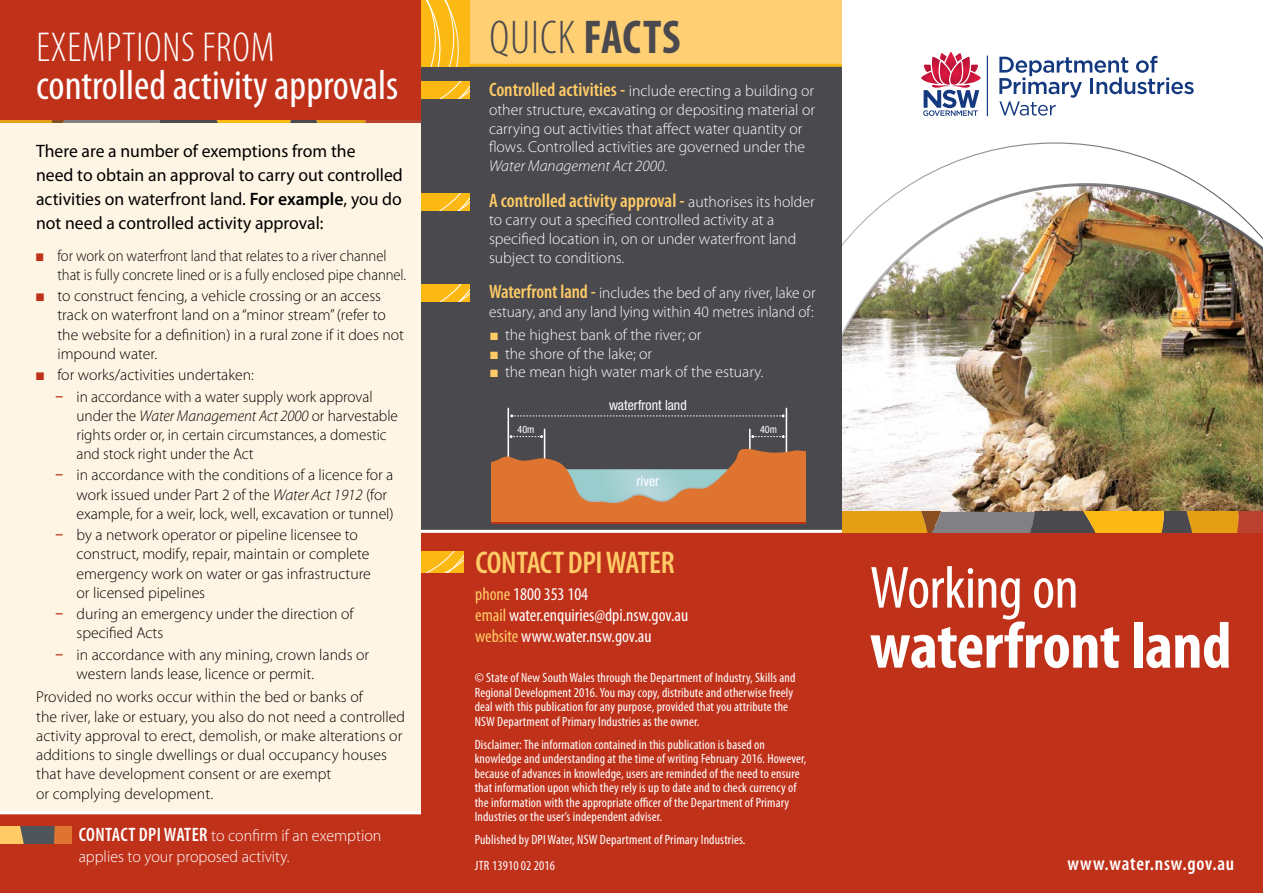
<style>
.page{position:relative;width:1263px;height:893px;background:#fff}
.page>*{position:absolute;margin:0;border:0;box-sizing:border-box;transform-origin:0 0}
.front_page_H{font:700 condensed 66px "Myriad Pro";letter-spacing:-.01em;color:#fff}
.front_page_H-2{font:condensed 60px "Myriad Pro";letter-spacing:-.01em;color:#fff}
.H1{font:300 condensed 47.7px "Myriad Pro";letter-spacing:.02em;color:#4a494d}
.H1-2{font:condensed 42px "Myriad Pro";color:#fff}
.H1-3{font:300 condensed 42px "Myriad Pro";letter-spacing:.02em;color:#fff}
.contact_DPI_H2{font:600 condensed 31.5px "Myriad Pro";letter-spacing:-.01em;color:#ffcb66}
.BdyTxt{font:600 condensed 19.5px "Myriad Pro";color:#ffcb66}
.t1{font:600 condensed 19.5px "Myriad Pro";letter-spacing:.04em;color:#fff}
.BdyTxt-2{font:18px/24px "Myriad Pro";color:#000}
.DPI_contact{font:condensed 18px/21px "Myriad Pro";color:#fff}
.contact_P{font:300 16.5px/21px "Myriad Pro";color:#fff}
.BdyTxt-3{font:300 15.75px/19.2px "Myriad Pro";color:#000}
.BdyTxt-4{font:300 15.75px/18.6px "Myriad Pro";color:#fff}
.BdyTxt-5{font:300 15.75px/19.2px "Myriad Pro";color:#000;scale:.93 1}
.t2{font:condensed 13.95px "Helvetica Neue";color:#fff}
.CopyRight_white{font:condensed 13.5px/14.5px "Myriad Pro";letter-spacing:.01em;color:#fff}
.t3{font:condensed 10.2px "Helvetica Neue";color:#fff}
.s1{font-weight:600}
.s2{font-weight:600;color:#c0311a}
.s3{font-style:italic}
.s4{font-weight:600;font-stretch:condensed;font-size:19.5px}
.s5{font-weight:700}
.s6{font-weight:600;font-stretch:condensed;font-size:19.5px;color:#ffcb66}
.s7{font-weight:300;font-stretch:normal;font-size:15.75px;color:#fff}
.s8{color:#ffcb66}
</style>
<div class="page">
<img style="left:842px;top:397px;width:421px;height:115px">
<svg style="left:0;top:119px;width:421px;height:4px;background:#b06a34"></svg>
<div style="left:0;top:0;width:421px;height:119px;background:#c0311a"></div>
<div style="left:0;top:814px;width:421px;height:79px;background:#c0311a"></div>
<div style="left:842px;top:528px;width:421px;height:365px;background:#c0311a"></div>
<svg style="left:842px;top:512px;width:421px;height:21px;background:#ad833b"></svg>
<div style="left:0;top:826px;width:71px;height:17px;background:#4d555b"></div>
<svg style="left:54px;top:826px;width:17px;height:17px"></svg>
<svg style="left:0;top:826px;width:24px;height:17px"></svg>
<div style="left:421px;top:533px;width:421px;height:360px;background:#c0311a"></div>
<svg style="left:421px;top:551px;width:42px;height:22px"></svg>
<img style="left:842px;top:280px;width:421px;height:117px">
<img style="left:842px;top:142px;width:421px;height:138px">
<hr style="left:987px;top:55px;width:1px;height:61px;background:#15397f">
<svg style="left:999px;top:56px;width:195px;height:60px"></svg>
<svg style="left:921px;top:51px;width:60px;height:65px"></svg>
<div style="left:421px;top:61px;width:421px;height:470px;background:#4a494d"></div>
<hr style="left:507px;top:408px;width:2px;height:49px;background:#fff">
<hr style="left:786px;top:408px;width:1px;height:49px;background:#fff">
<hr style="left:749px;top:429px;width:2px;height:28px;background:#fff">
<hr style="left:544px;top:429px;width:1px;height:35px;background:#fff">
<svg style="left:510px;top:435px;width:33px;height:3px"></svg>
<svg style="left:751px;top:435px;width:34px;height:3px"></svg>
<svg style="left:510px;top:414px;width:274px;height:3px"></svg>
<div style="left:491px;top:517px;width:314px;height:6px;background:#c0311a"></div>
<div style="left:491px;top:507px;width:314px;height:15px;background:#df7330"></div>
<svg style="left:491px;top:445px;width:314px;height:62px"></svg>
<svg style="left:421px;top:82px;width:49px;height:17px"></svg>
<svg style="left:421px;top:193px;width:49px;height:17px"></svg>
<svg style="left:421px;top:285px;width:49px;height:17px"></svg>
<div style="left:421px;top:0;width:421px;height:64px;background:#ffcf74"></div>
<div style="left:0;top:123px;width:421px;height:688px;background:#fff5e4"></div>
<hr style="left:421px;top:530px;width:421px;height:3px;background:#fff">
<hr style="left:421px;top:64px;width:421px;height:3px;background:#fdb913">
<svg style="left:421px;top:0;width:49px;height:67px;background:#fdbe26"></svg>
<p class="H1-3" style="left:37px;top:25px;width:239px">EXEMPTIONS FROM</p>
<p class="H1-2" style="left:36px;top:59px;width:364px">controlled activity approvals</p>
<p class="BdyTxt-2" style="left:36px;top:138px;width:368px">There are a number of exemptions from the<br>need to obtain an approval to carry out controlled activities on waterfront land. <span class="s1">For example</span>, you do not need a controlled activity approval:</p>
<p class="BdyTxt-5" style="left:57px;top:246px;width:376px">for work on waterfront land that relates to a river channel that is fully concrete lined or is a fully enclosed pipe channel.</p>
<p class="BdyTxt-3" style="left:57px;top:286px;width:348px">to construct fencing, a vehicle crossing or an access track on waterfront land on a “minor stream” (refer to the website for a definition) in a rural zone if it does not impound water.</p>
<p class="BdyTxt-3" style="left:57px;top:365px;width:198px">for works/activities undertaken:</p>
<p class="BdyTxt-3" style="left:77px;top:387px;width:323px;text-indent:-21px"><span class="s2">–</span> in accordance with a water supply work approval under the <span class="s3">Water Management Act 2000</span> or harvestable rights order or, in certain circumstances, a domestic and stock right under the Act</p>
<p class="BdyTxt-3" style="left:77px;top:465px;width:319px;text-indent:-21px"><span class="s2">–</span> in accordance with the conditions of a licence for a work issued under Part 2 of the <span class="s3">Water Act 1912</span> (for example, for a weir, lock, well, excavation or tunnel)</p>
<p class="BdyTxt-3" style="left:77px;top:525px;width:296px;text-indent:-21px"><span class="s2">–</span> by a network operator or pipeline licensee to construct, modify, repair, maintain or complete emergency work on water or gas infrastructure or licensed pipelines</p>
<p class="BdyTxt-3" style="left:77px;top:604px;width:279px;text-indent:-21px"><span class="s2">–</span> during an emergency under the direction of specified Acts</p>
<p class="BdyTxt-3" style="left:77px;top:645px;width:294px;text-indent:-21px"><span class="s2">–</span> in accordance with any mining, crown lands or western lands lease, licence or permit.</p>
<p class="BdyTxt-3" style="left:36px;top:687px;width:371px">Provided no works occur within the bed or banks of<br>the river, lake or estuary, you also do not need a controlled activity approval to erect, demolish, or make alterations or additions to single dwellings or dual occupancy houses that have development consent or are exempt<br>or complying development.</p>
<p class="contact_P" style="left:79px;top:825px;width:304px"><span class="s4">CONTACT DPI WATER</span> to confirm if an exemption applies to your proposed activity.</p>
<p class="H1" style="left:489px;top:12px;width:193px">QUICK <span class="s5">FACTS</span></p>
<p class="BdyTxt-4" style="left:489px;top:82px;width:327px"><span class="s6">Controlled activities -</span> include erecting a building or other structure, excavating or depositing material or carrying out activities that affect water quantity or flows. Controlled activities are governed under the <span class="s3">Water Management Act 2000</span>.</p>
<p class="BdyTxt" style="left:489px;top:190px;width:327px">A controlled activity approval - <span class="s7">authorises its holder</span></p>
<p class="BdyTxt-4" style="left:489px;top:211px;width:309px">to carry out a specified controlled activity at a specified location in, on or under waterfront land subject to conditions.</p>
<p class="BdyTxt-4" style="left:489px;top:284px;width:328px"><span class="s6">Waterfront land -</span> includes the bed of any river, lake or estuary, and any land lying within 40 metres inland of:</p>
<p class="BdyTxt-4" style="left:490px;top:325px;width:213px"><span class="s8">■</span> the highest bank of the river; or</p>
<p class="BdyTxt-4" style="left:490px;top:344px;width:164px"><span class="s8">■</span> the shore of the lake; or</p>
<p class="BdyTxt-4" style="left:490px;top:363px;width:275px"><span class="s8">■</span> the mean high water mark of the estuary.</p>
<p class="t2" style="left:609px;top:397px;width:79px">waterfront land</p>
<p class="t3" style="left:518px;top:423px;width:18px">40m</p>
<p class="t3" style="left:760px;top:423px;width:18px">40m</p>
<p class="t2" style="left:636px;top:473px;width:24px">river</p>
<p class="contact_DPI_H2" style="left:475px;top:545px;width:201px">CONTACT DPI WATER</p>
<h2 class="DPI_contact" style="left:475px;top:583px;width:215px"><span class="s8">phone</span> 1800 353 104<br><span class="s8">email</span> water.enquiries@dpi.nsw.gov.au <span class="s8">website</span> www.water.nsw.gov.au</h2>
<p class="CopyRight_white" style="left:475px;top:670px;width:322px">© State of New South Wales through the Department of Industry, Skills and Regional Development 2016. You may copy, distribute and otherwise freely deal with this publication for any purpose, provided that you attribute the NSW Department of Primary Industries as the owner.</p>
<p class="CopyRight_white" style="left:475px;top:737px;width:333px">Disclaimer: The information contained in this publication is based on knowledge and understanding at the time of writing February 2016. However, because of advances in knowledge, users are reminded of the need to ensure that information upon which they rely is up to date and to check currency of the information with the appropriate officer of the Department of Primary Industries or the user’s independent adviser.</p>
<p class="CopyRight_white" style="left:475px;top:832px;width:272px">Published by DPI Water, NSW Department of Primary Industries.</p>
<p class="CopyRight_white" style="left:475px;top:858px;width:82px">JTR 13910 02 2016</p>
<p class="front_page_H-2" style="left:870px;top:551px;width:210px">Working on</p>
<p class="front_page_H" style="left:870px;top:604px;width:363px">waterfront land</p>
<p class="t1" style="left:1067px;top:852px;width:168px">www.water.nsw.gov.au</p>
</div>
